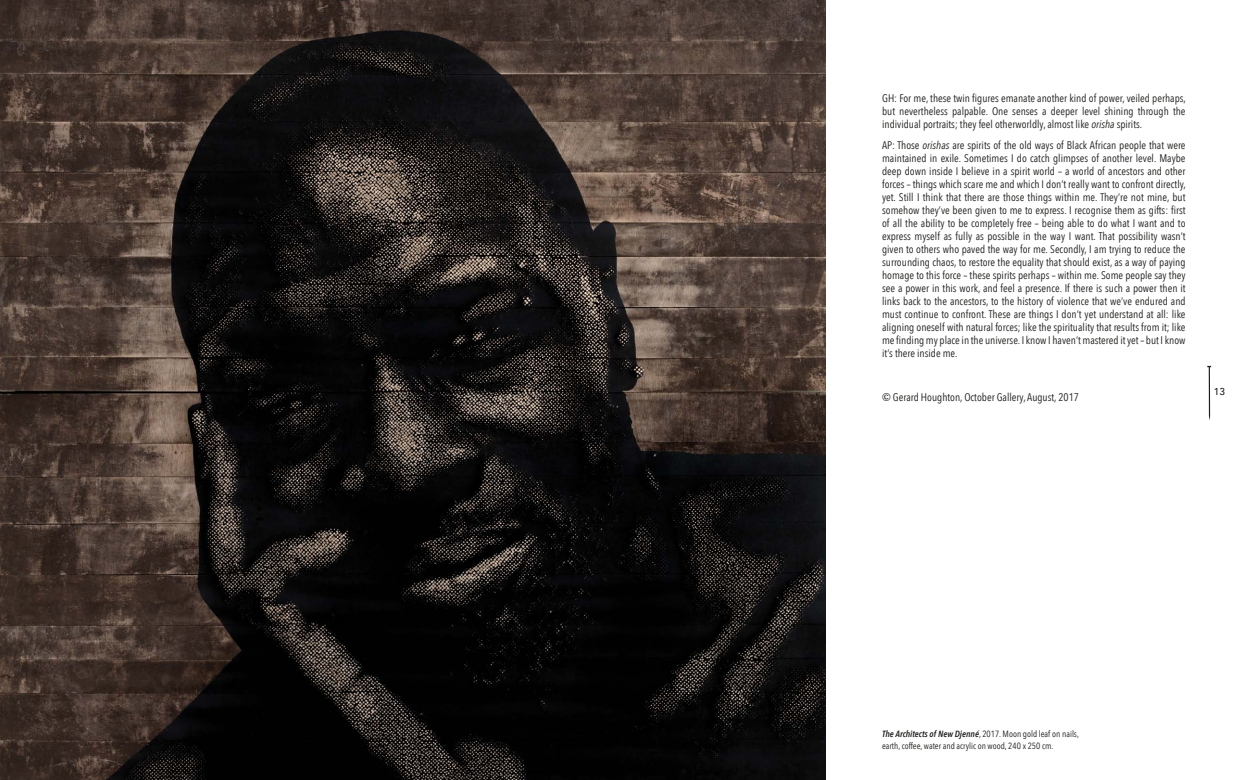
<style>
.page{position:relative;width:1248px;height:780px;background:#fff}
.page>*{position:absolute;margin:0;border:0;box-sizing:border-box;transform-origin:0 0}
.t1{font:11px/13px "Avenir Next Condensed";color:#1d1d1b;text-align:justify}
.t2{font:500 10px "Avenir";color:#1d1d1b}
.t3{font:9px/12px "Avenir Next Condensed";color:#1d1d1b}
.s1{font-style:italic}
.s2{font-weight:600;font-style:italic}
</style>
<div class="page">
<img style="left:0;top:0;width:825px;height:780px">
<svg style="left:1207px;top:366px;width:3px;height:54px"></svg>
<p class="t1" style="left:882px;top:91px;width:305px">GH: For me, these twin figures emanate another kind of power, veiled perhaps, but nevertheless palpable. One senses a deeper level shining through the individual portraits; they feel otherworldly, almost like <span class="s1">orisha</span> spirits.</p>
<p class="t1" style="left:882px;top:138px;width:305px">AP: Those <span class="s1">orishas</span> are spirits of the old ways of Black African people that were maintained in exile. Sometimes I do catch glimpses of another level. Maybe deep down inside I believe in a spirit world – a world of ancestors and other forces – things which scare me and which I don’t really want to confront directly, yet. Still I think that there are those things within me. They’re not mine, but somehow they’ve been given to me to express. I recognise them as gifts: first of all the ability to be completely free – being able to do what I want and to express myself as fully as possible in the way I want. That possibility wasn’t given to others who paved the way for me. Secondly, I am trying to reduce the surrounding chaos, to restore the equality that should exist, as a way of paying homage to this force – these spirits perhaps – within me. Some people say they see a power in this work, and feel a presence. If there is such a power then it links back to the ancestors, to the history of violence that we’ve endured and must continue to confront. These are things I don’t yet understand at all: like aligning oneself with natural forces; like the spirituality that results from it; like me finding my place in the universe. I know I haven’t mastered it yet – but I know it’s there inside me.</p>
<p class="t1" style="left:892px;top:389px;width:188px">Gerard Houghton, October Gallery, August, 2017</p>
<p class="t2" style="left:1213px;top:383px;width:13px">13</p>
<p class="t3" style="left:882px;top:727px;width:198px"><span class="s2">The Architects of New Djenné</span>, 2017. Moon gold leaf on nails, earth, coffee, water and acrylic on wood, 240 x 250 cm.</p>
</div>
